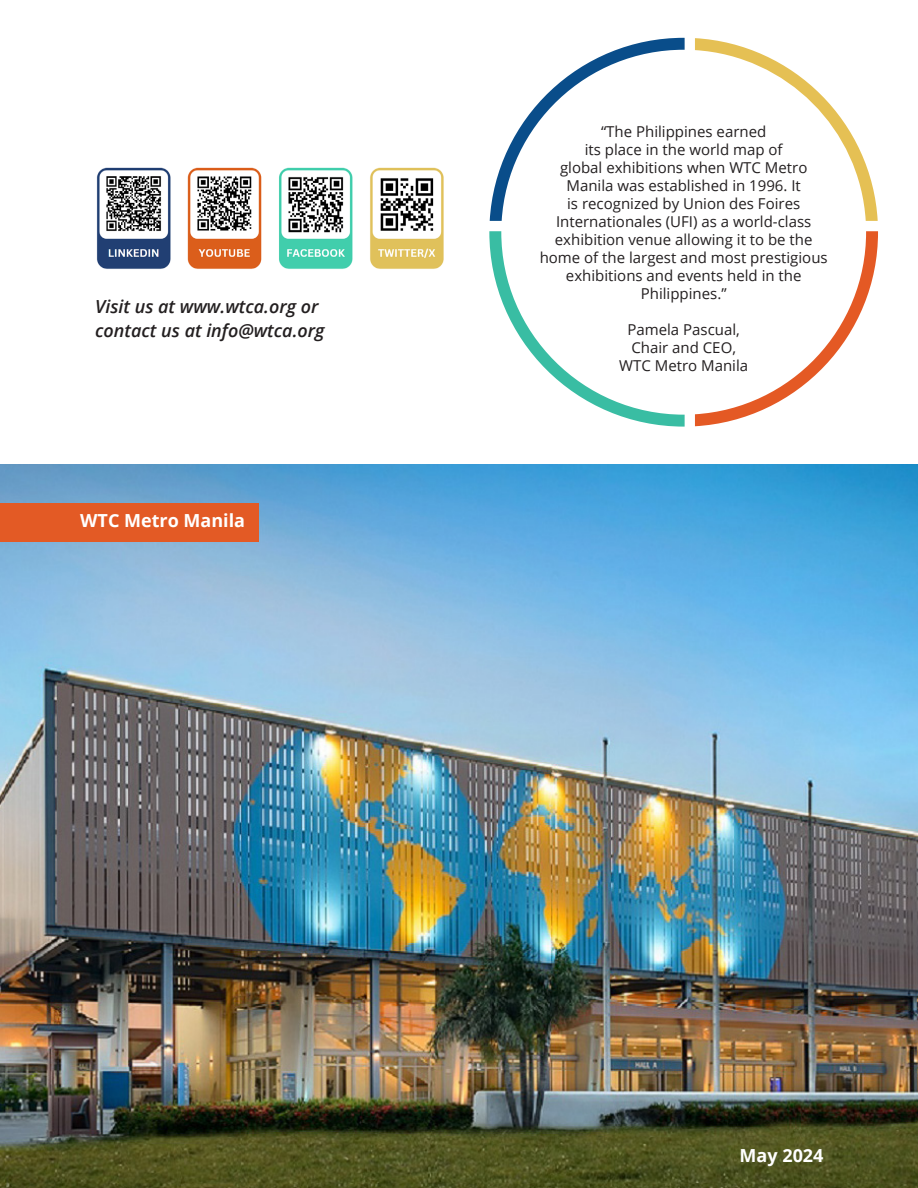
<style>
.page{position:relative;width:918px;height:1188px;background:#fff}
.page>*{position:absolute;margin:0;border:0;box-sizing:border-box;transform-origin:0 0}
.t1{font:italic 600 18px/24px "Open Sans";color:#231f20}
.t2{font:700 18px "Open Sans";color:#fff}
.t3{font:15px/18px "Open Sans";color:#231f20;text-align:center}
</style>
<div class="page">
<img style="left:96px;top:167px;width:348px;height:102px">
<img style="left:0;top:464px;width:918px;height:724px">
<div style="left:0;top:503px;width:259px;height:38px;background:#e35a25"></div>
<svg style="left:490px;top:38px;width:195px;height:183px"></svg>
<svg style="left:695px;top:38px;width:183px;height:183px"></svg>
<svg style="left:695px;top:231px;width:183px;height:195px"></svg>
<svg style="left:489px;top:231px;width:196px;height:196px"></svg>
<p class="t1" style="left:95px;top:294px;width:231px">Visit us at www.wtca.org or contact us at info@wtca.org</p>
<p class="t2" style="left:80px;top:508px;width:166px">WTC Metro Manila</p>
<p class="t3" style="left:540px;top:122px;width:290px">“The Philippines earned<br>its place in the world map of<br>global exhibitions when WTC Metro<br>Manila was established in 1996. It<br>is recognized by Union des Foires<br>Internationales (UFI) as a world-class exhibition venue allowing it to be the home of the largest and most prestigious exhibitions and events held in the<br>Philippines.”</p>
<p class="t3" style="left:619px;top:320px;width:130px">Pamela Pascual,<br>Chair and CEO,<br>WTC Metro Manila</p>
<p class="t2" style="left:740px;top:1143px;width:85px">May 2024</p>
</div>
